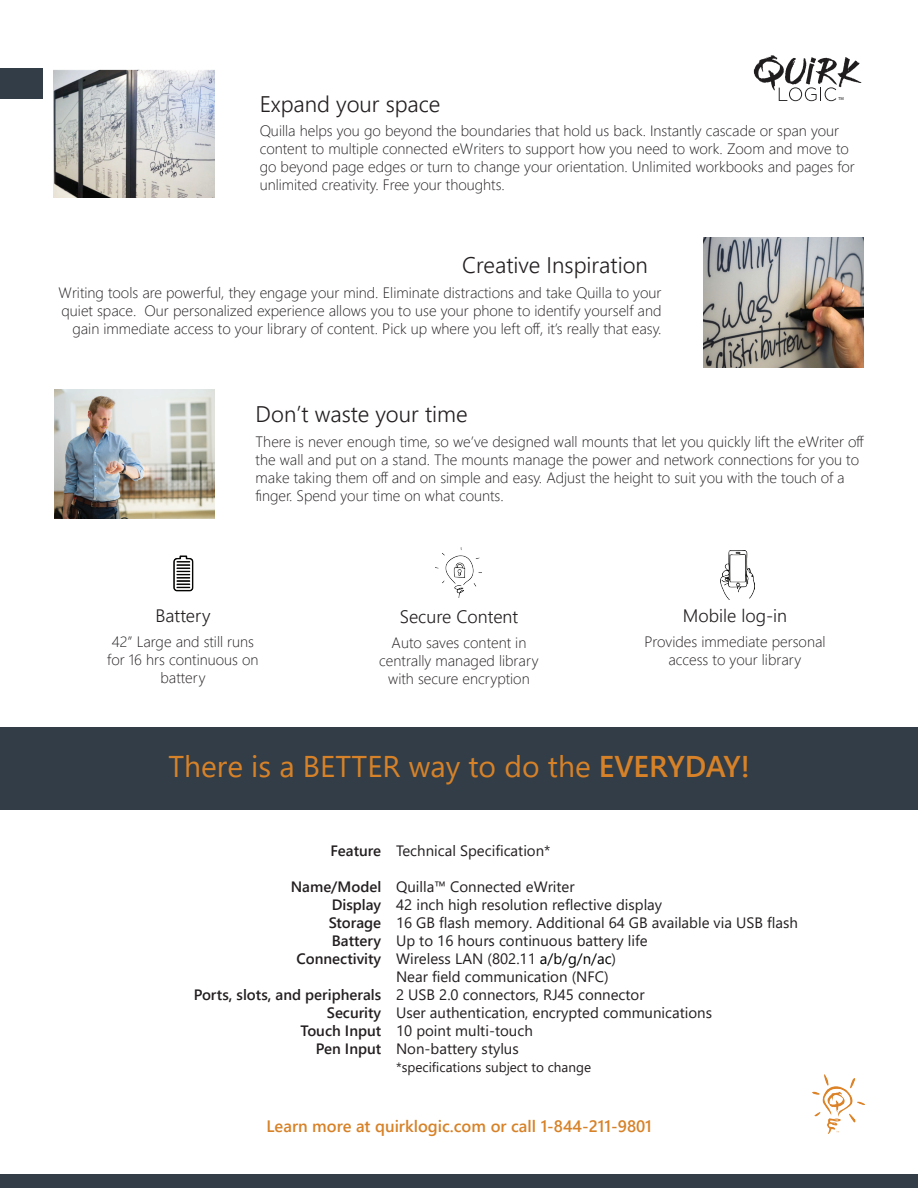
<style>
.page{position:relative;width:918px;height:1188px;background:#fff}
.page>*{position:absolute;margin:0;border:0;box-sizing:border-box;transform-origin:0 0}
.t1{font:30px "Segoe UI";color:#d78228}
.t2{font:300 22.5px "Segoe UI";color:#231f20}
.t3{font:300 18px "Segoe UI";color:#231f20}
.t4{font:600 16.5px "Segoe UI";color:#d78228}
.t5{font:300 15px/18px "Segoe UI";color:#231f20;text-align:center}
.t6{font:15px/18px "Segoe UI";color:#231f20}
.t7{font:600 15px/18px "Segoe UI";color:#231f20;text-align:right}
.t8{font:13.5px "Segoe UI";color:#231f20}
.t9{font:4.35px "Myriad Pro";color:#201d1e}
.s1{font-weight:600}
.s2{color:#000}
</style>
<div class="page">
<img style="left:53px;top:69px;width:162px;height:128px">
<div style="left:0;top:727px;width:918px;height:83px;background:#323d47"></div>
<svg style="left:754px;top:55px;width:107px;height:46px"></svg>
<div style="left:0;top:68px;width:43px;height:30px;background:#323d47"></div>
<div style="left:0;top:1174px;width:918px;height:14px;background:#323d47"></div>
<img style="left:55px;top:389px;width:160px;height:130px">
<img style="left:703px;top:238px;width:161px;height:129px">
<img style="left:173px;top:555px;width:21px;height:37px">
<img style="left:720px;top:551px;width:35px;height:49px">
<img style="left:435px;top:548px;width:46px;height:50px">
<img style="left:813px;top:1075px;width:51px;height:59px">
<h2 class="t2" style="left:260px;top:85px;width:182px">Expand your space</h2>
<p class="t5" style="left:260px;top:121px;width:597px;text-align:left">Quilla helps you go beyond the boundaries that hold us back. Instantly cascade or span your content to multiple connected eWriters to support how you need to work. Zoom and move to go beyond page edges or turn to change your orientation. Unlimited workbooks and pages for unlimited creativity. Free your thoughts.</p>
<p class="t9" style="left:838px;top:96px;width:7px">TM</p>
<h2 class="t2" style="left:462px;top:247px;width:187px">Creative Inspiration</h2>
<p class="t5" style="left:59px;top:283px;width:604px;text-align:right">Writing tools are powerful, they engage your mind. Eliminate distractions and take Quilla to your quiet space. Our personalized experience allows you to use your phone to identify yourself and gain immediate access to your library of content. Pick up where you left off, it’s really that easy.</p>
<h2 class="t2" style="left:256px;top:396px;width:214px">Don’t waste your time</h2>
<p class="t5" style="left:256px;top:432px;width:610px;text-align:left">There is never enough time, so we’ve designed wall mounts that let you quickly lift the eWriter off the wall and put on a stand. The mounts manage the power and network connections for you to make taking them off and on simple and easy. Adjust the height to suit you with the touch of a finger. Spend your time on what counts.</p>
<p class="t3" style="left:156px;top:601px;width:56px">Battery</p>
<p class="t5" style="left:107px;top:632px;width:153px">42” Large and still runs for 16 hrs continuous on battery</p>
<p class="t3" style="left:400px;top:602px;width:120px">Secure Content</p>
<p class="t5" style="left:379px;top:633px;width:161px">Auto saves content in centrally managed library with secure encryption</p>
<p class="t3" style="left:683px;top:601px;width:106px">Mobile log-in</p>
<p class="t5" style="left:644px;top:632px;width:183px">Provides immediate personal access to your library</p>
<h1 class="t1" style="left:169px;top:742px;width:583px">There is a BETTER way to do the <span class="s1">EVERYDAY!</span></h1>
<p class="t7" style="left:330px;top:841px;width:52px">Feature</p>
<p class="t7" style="left:291px;top:877px;width:92px">Name/Model<br>Display<br>Storage<br>Battery<br>Connectivity</p>
<p class="t7" style="left:194px;top:985px;width:189px">Ports, slots, and peripherals<br>Security<br>Touch Input<br>Pen Input</p>
<p class="t6" style="left:396px;top:841px;width:156px">Technical Specification*</p>
<p class="t6" style="left:396px;top:877px;width:403px">Quilla™ Connected eWriter<br>42 inch high resolution reflective display<br>16 GB flash memory. Additional 64 GB available via USB flash Up to 16 hours continuous battery life<br>Wireless LAN (802.11 <span class="s2">a/b/g/n/ac</span>)<br>Near field communication (NFC)<br>2 USB 2.0 connectors, RJ45 connector<br>User authentication, encrypted communications<br>10 point multi-touch<br>Non-battery stylus</p>
<p class="t8" style="left:396px;top:1056px;width:197px">*specifications subject to change</p>
<p class="t4" style="left:267px;top:1113px;width:387px">Learn more at quirklogic.com or call 1-844-211-9801</p>
</div>
